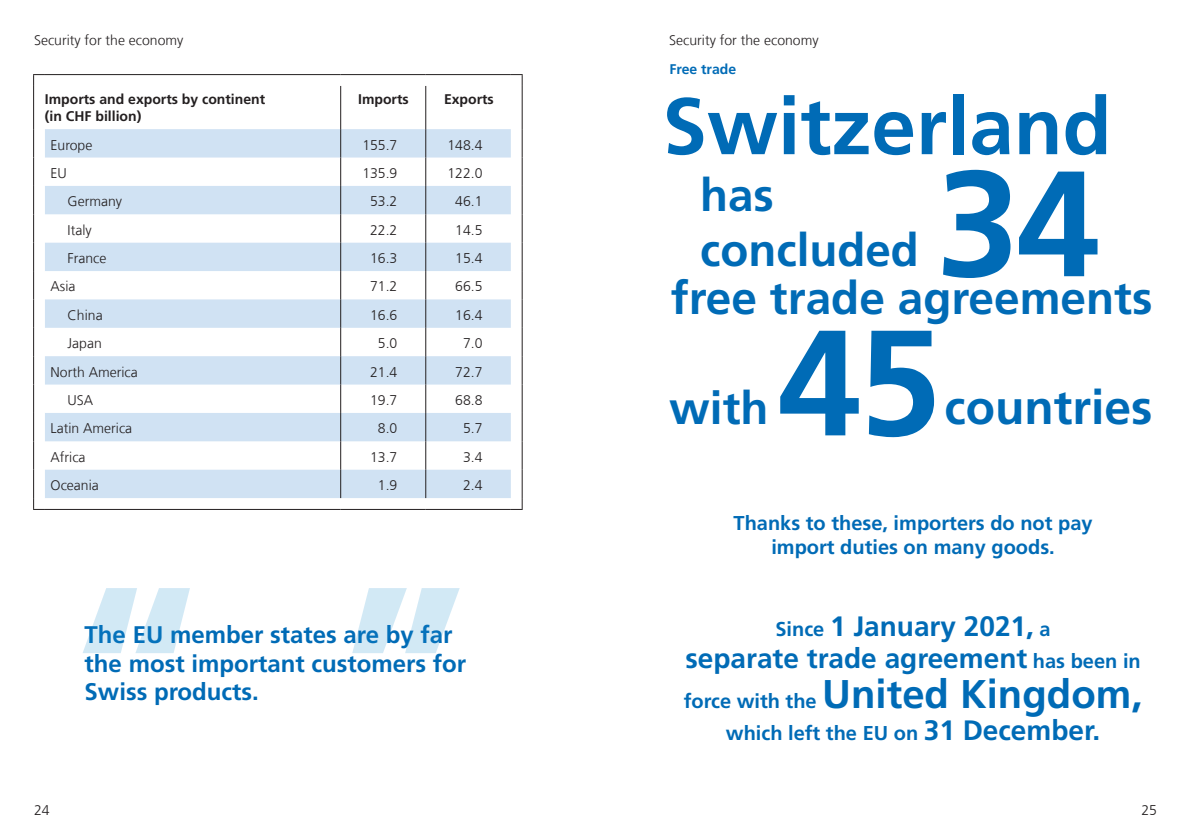
<style>
.page{position:relative;width:1191px;height:840px;background:#fff}
.page>*{position:absolute;margin:0;border:0;box-sizing:border-box;transform-origin:0 0}
.t1{font:700 260px "Frutiger LT Com";color:#1d90d0}
.t2{font:700 149.8px "Frutiger LT Com";color:#006bb6}
.t3{font:700 80px "Frutiger LT Com";color:#006bb6}
.t4{font:700 48px "Frutiger LT Com";color:#006bb6}
.t5{font:700 46px "Frutiger LT Com";color:#006bb6}
.t6{font:700 45.8px/55px "Frutiger LT Com";color:#006bb6}
.Grundtext_in_der_Sei{font:700 40px "Frutiger LT Com";color:#006bb6}
.Grundtext_in_der_Sei-2{font:700 28px/32px "Frutiger LT Com";color:#006bb6;text-align:center}
.t7{font:700 24px/28.8px "Frutiger LT Com";color:#006bb6}
.Grundtext_in_der_Sei-3{font:700 20px/24px "Frutiger LT Com";color:#006bb6;text-align:center}
.t8{font:300 14px "Frutiger LT Com";color:#231f20}
.Grundschrift{font:700 14px/16.8px "Frutiger LT Com";color:#231f20}
.t9{font:700 14px "Frutiger LT Com";color:#006bb6}
.s1{font-size:20px}
.s2{font-size:28px}
</style>
<div class="page">
<svg style="left:45px;top:129px;width:466px;height:369px;fill:#d0e2f3"></svg>
<svg style="left:340px;top:129px;width:1px;height:369px"></svg>
<svg style="left:425px;top:129px;width:1px;height:369px"></svg>
<hr style="left:340px;top:86px;width:1px;height:43px;background:#231f20">
<hr style="left:425px;top:86px;width:1px;height:43px;background:#231f20">
<svg style="left:33px;top:74px;width:12px;height:12px"></svg>
<hr style="left:45px;top:74px;width:296px;height:1px;background:#231f20">
<hr style="left:341px;top:74px;width:85px;height:1px;background:#231f20">
<hr style="left:426px;top:74px;width:85px;height:1px;background:#231f20">
<svg style="left:511px;top:74px;width:11px;height:12px"></svg>
<hr style="left:33px;top:86px;width:1px;height:43px;background:#231f20">
<hr style="left:521px;top:86px;width:1px;height:43px;background:#231f20">
<svg style="left:33px;top:129px;width:12px;height:380px"></svg>
<hr style="left:45px;top:508px;width:296px;height:1px;background:#231f20">
<hr style="left:341px;top:508px;width:85px;height:1px;background:#231f20">
<hr style="left:426px;top:508px;width:85px;height:1px;background:#231f20">
<svg style="left:511px;top:129px;width:11px;height:380px"></svg>
<p class="t8" style="left:34px;top:32px;width:151px">Security for the economy</p>
<p class="Grundschrift" style="left:45px;top:91px;width:222px">Imports and exports by continent (in CHF billion)</p>
<p class="Grundschrift" style="left:358px;top:91px;width:52px">Imports</p>
<p class="Grundschrift" style="left:444px;top:91px;width:51px">Exports</p>
<p class="t8" style="left:51px;top:136px;width:43px">Europe</p>
<p class="t8" style="left:362px;top:136px;width:37px">155.7</p>
<p class="t8" style="left:447px;top:136px;width:37px">148.4</p>
<p class="t8" style="left:51px;top:165px;width:18px">EU</p>
<p class="t8" style="left:362px;top:165px;width:37px">135.9</p>
<p class="t8" style="left:447px;top:165px;width:37px">122.0</p>
<p class="t8" style="left:68px;top:193px;width:56px">Germany</p>
<p class="t8" style="left:370px;top:193px;width:29px">53.2</p>
<p class="t8" style="left:455px;top:193px;width:29px">46.1</p>
<p class="t8" style="left:68px;top:222px;width:26px">Italy</p>
<p class="t8" style="left:370px;top:221px;width:29px">22.2</p>
<p class="t8" style="left:455px;top:221px;width:29px">14.5</p>
<p class="t8" style="left:68px;top:250px;width:40px">France</p>
<p class="t8" style="left:370px;top:250px;width:29px">16.3</p>
<p class="t8" style="left:455px;top:250px;width:29px">15.4</p>
<p class="t8" style="left:51px;top:278px;width:26px">Asia</p>
<p class="t8" style="left:370px;top:278px;width:29px">71.2</p>
<p class="t8" style="left:455px;top:278px;width:29px">66.5</p>
<p class="t8" style="left:68px;top:307px;width:37px">China</p>
<p class="t8" style="left:370px;top:306px;width:29px">16.6</p>
<p class="t8" style="left:455px;top:306px;width:29px">16.4</p>
<p class="t8" style="left:68px;top:335px;width:36px">Japan</p>
<p class="t8" style="left:378px;top:335px;width:21px">5.0</p>
<p class="t8" style="left:463px;top:335px;width:21px">7.0</p>
<p class="t8" style="left:51px;top:363px;width:89px">North America</p>
<p class="t8" style="left:370px;top:363px;width:29px">21.4</p>
<p class="t8" style="left:455px;top:363px;width:29px">72.7</p>
<p class="t8" style="left:68px;top:392px;width:27px">USA</p>
<p class="t8" style="left:370px;top:392px;width:29px">19.7</p>
<p class="t8" style="left:455px;top:392px;width:29px">68.8</p>
<p class="t8" style="left:51px;top:420px;width:83px">Latin America</p>
<p class="t8" style="left:378px;top:420px;width:21px">8.0</p>
<p class="t8" style="left:463px;top:420px;width:21px">5.7</p>
<p class="t8" style="left:51px;top:448px;width:36px">Africa</p>
<p class="t8" style="left:370px;top:448px;width:29px">13.7</p>
<p class="t8" style="left:463px;top:448px;width:21px">3.4</p>
<p class="t8" style="left:51px;top:477px;width:50px">Oceania</p>
<p class="t8" style="left:378px;top:477px;width:21px">1.9</p>
<p class="t8" style="left:463px;top:477px;width:21px">2.4</p>
<h1 class="t1" style="left:74px;top:526px;width:396px">“ ”</h1>
<p class="t7" style="left:85px;top:619px;width:383px">The EU member states are by far the most important customers for<br>Swiss products.</p>
<p class="t8" style="left:669px;top:32px;width:151px">Security for the economy</p>
<p class="t9" style="left:669px;top:61px;width:68px">Free trade</p>
<p class="t3" style="left:662px;top:79px;width:451px">Switzerland</p>
<p class="t2" style="left:936px;top:136px;width:165px">34</p>
<p class="t6" style="left:700px;top:167px;width:220px">has concluded</p>
<p class="t5" style="left:671px;top:271px;width:483px">free trade agreements</p>
<p class="t6" style="left:669px;top:380px;width:101px">with</p>
<p class="t2" style="left:778px;top:295px;width:165px">45</p>
<p class="t4" style="left:944px;top:378px;width:209px">countries</p>
<p class="Grundtext_in_der_Sei-3" style="left:733px;top:510px;width:360px">Thanks to these, importers do not pay import duties on many goods.</p>
<p class="Grundtext_in_der_Sei-2" style="left:685px;top:609px;width:457px"><span class="s1">Since</span> 1 January 2021, <span class="s1">a<br></span>separate trade agreement <span class="s1">has been in</span></p>
<p class="Grundtext_in_der_Sei" style="left:683px;top:670px;width:460px"><span class="s1">force with the</span> United Kingdom,</p>
<p class="Grundtext_in_der_Sei-3" style="left:726px;top:720px;width:376px">which left the EU on <span class="s2">31 December.</span></p>
<p class="t8" style="left:34px;top:801px;width:17px">24</p>
<p class="t8" style="left:1141px;top:801px;width:17px">25</p>
</div>
